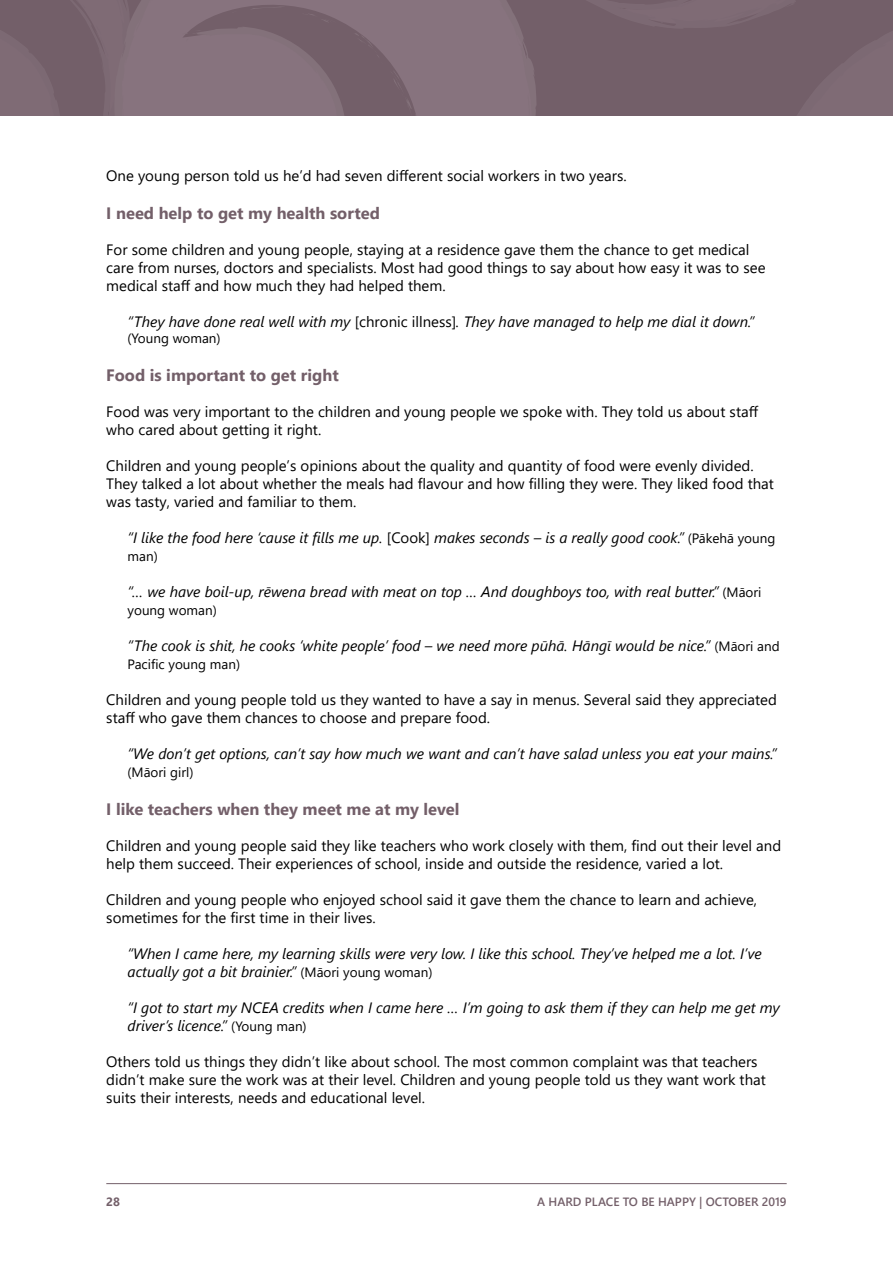
<style>
.page{position:relative;width:893px;height:1263px;background:#fff}
.page>*{position:absolute;margin:0;border:0;box-sizing:border-box;transform-origin:0 0}
.t1{font:700 16.5px "Segoe UI";color:#735f69}
.t2{font:15px/18px "Segoe UI";color:#000}
.t3{font:italic 15px/18px "Segoe UI";color:#000}
.t4{font:13.5px "Segoe UI";color:#000}
.t5{font:600 12px "Segoe UI";color:#735f69}
.t6{font:700 12px "Segoe UI";color:#735f69}
.s1{font-style:normal}
.s2{font-style:normal;font-size:13.5px}
</style>
<div class="page">
<svg style="left:0;top:0;width:86px;height:116px;background:#77636d"></svg>
<svg style="left:86px;top:0;width:28px;height:116px;background:#79656f"></svg>
<svg style="left:114px;top:0;width:368px;height:116px;background:#836f7a"></svg>
<svg style="left:482px;top:0;width:411px;height:116px;background:#77636d"></svg>
<svg style="left:352px;top:32px;width:66px;height:84px;background:#7a6670"></svg>
<svg style="left:182px;top:30px;width:20px;height:11px"></svg>
<hr style="left:106px;top:1183px;width:681px;height:1px;background:#735f69">
<p class="t2" style="left:106px;top:165px;width:522px">One young person told us he’d had seven different social workers in two years.</p>
<p class="t1" style="left:106px;top:197px;width:275px">I need help to get my health sorted</p>
<p class="t2" style="left:106px;top:239px;width:661px">For some children and young people, staying at a residence gave them the chance to get medical care from nurses, doctors and specialists. Most had good things to say about how easy it was to see medical staff and how much they had helped them.</p>
<p class="t3" style="left:128px;top:310px;width:628px">“They have done real well with my <span class="s1">[chronic illness]</span>. They have managed to help me dial it down.”</p>
<p class="t4" style="left:128px;top:325px;width:95px">(Young woman)</p>
<p class="t1" style="left:106px;top:359px;width:234px">Food is important to get right</p>
<p class="t2" style="left:106px;top:401px;width:653px">Food was very important to the children and young people we spoke with. They told us about staff who cared about getting it right.</p>
<p class="t2" style="left:106px;top:455px;width:669px">Children and young people’s opinions about the quality and quantity of food were evenly divided.<br>They talked a lot about whether the meals had flavour and how filling they were. They liked food that was tasty, varied and familiar to them.</p>
<p class="t3" style="left:128px;top:526px;width:649px">“I like the food here ‘cause it fills me up. <span class="s1">[Cook]</span> makes seconds – is a really good cook.” <span class="s2">(Pākehā young</span></p>
<p class="t4" style="left:128px;top:543px;width:32px">man)</p>
<p class="t3" style="left:128px;top:580px;width:635px">“… we have boil-up, rēwena bread with meat on top … And doughboys too, with real butter.” <span class="s2">(Māori</span></p>
<p class="t4" style="left:128px;top:597px;width:91px">young woman)</p>
<p class="t3" style="left:128px;top:634px;width:654px">“The cook is shit, he cooks ‘white people’ food – we need more pūhā. Hāngī would be nice.” <span class="s2">(Māori and</span></p>
<p class="t4" style="left:128px;top:651px;width:114px">Pacific young man)</p>
<p class="t2" style="left:106px;top:689px;width:672px">Children and young people told us they wanted to have a say in menus. Several said they appreciated staff who gave them chances to choose and prepare food.</p>
<p class="t3" style="left:128px;top:742px;width:651px">“We don’t get options, can’t say how much we want and can’t have salad unless you eat your mains.”</p>
<p class="t4" style="left:128px;top:759px;width:67px">(Māori girl)</p>
<p class="t1" style="left:106px;top:793px;width:355px">I like teachers when they meet me at my level</p>
<p class="t2" style="left:106px;top:835px;width:676px">Children and young people said they like teachers who work closely with them, find out their level and help them succeed. Their experiences of school, inside and outside the residence, varied a lot.</p>
<p class="t2" style="left:106px;top:889px;width:652px">Children and young people who enjoyed school said it gave them the chance to learn and achieve, sometimes for the first time in their lives.</p>
<p class="t3" style="left:128px;top:942px;width:636px">“When I came here, my learning skills were very low. I like this school. They’ve helped me a lot. I’ve actually got a bit brainier.” <span class="s2">(Māori young woman)</span></p>
<p class="t3" style="left:128px;top:996px;width:654px">“I got to start my NCEA credits when I came here … I’m going to ask them if they can help me get my driver’s licence.” <span class="s2">(Young man)</span></p>
<p class="t2" style="left:106px;top:1051px;width:661px">Others told us things they didn’t like about school. The most common complaint was that teachers didn’t make sure the work was at their level. Children and young people told us they want work that suits their interests, needs and educational level.</p>
<p class="t6" style="left:106px;top:1190px;width:15px">28</p>
<p class="t5" style="left:537px;top:1190px;width:251px">A HARD PLACE TO BE HAPPY | OCTOBER 2019</p>
</div>
